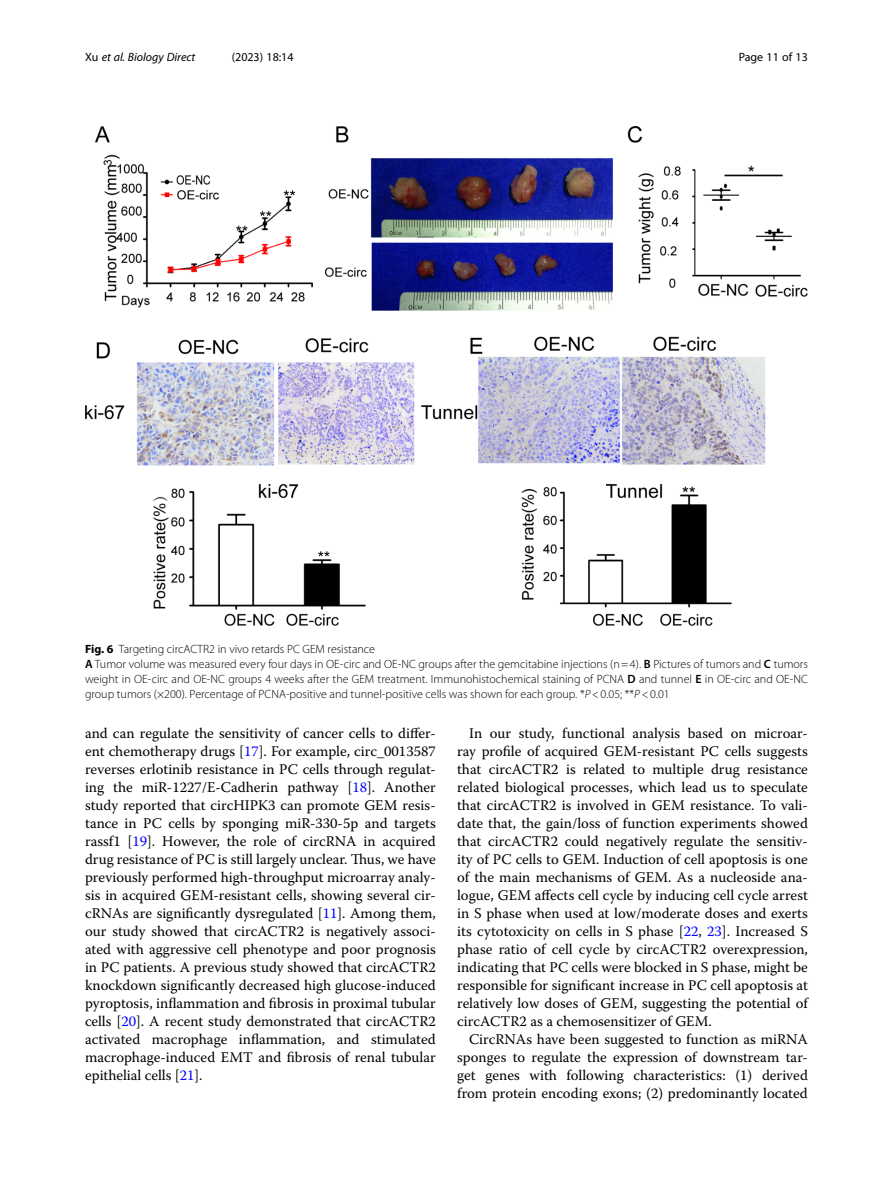
<style>
.page{position:relative;width:893px;height:1191px;background:#fff}
.page>*{position:absolute;margin:0;border:0;box-sizing:border-box;transform-origin:0 0}
.Body_Text_Indent{font:14.7px/18px "Warnock Pro";color:#000;text-align:justify}
.Body_Text{font:14.7px/18px "Warnock Pro";color:#000;text-align:justify}
.Figure_Caption{font:300 12px/15px "Myriad Pro";color:#000;text-align:justify}
.t1{font:12px "Myriad Pro";color:#000}
.t2{font:italic 12px "Myriad Pro";color:#000}
.s1{font-style:normal}
.s2{font-weight:700}
.s3{font-weight:600}
.s4{font-style:italic}
.s5{color:#00f}
</style>
<div class="page">
<img style="left:85px;top:126px;width:723px;height:499px">
<p class="t2" style="left:85px;top:50px;width:112px"><span class="s1">Xu</span> et al. Biology Direct</p>
<p class="t1" style="left:232px;top:50px;width:63px">(2023) 18:14</p>
<p class="t1" style="left:739px;top:50px;width:71px">Page 11 of 13</p>
<p class="Figure_Caption" style="left:85px;top:641px;width:291px"><span class="s2">Fig. 6</span> Targeting circACTR2 in vivo retards PC GEM resistance</p>
<p class="Figure_Caption" style="left:85px;top:656px;width:724px"><span class="s3">A</span> Tumor volume was measured every four days in OE-circ and OE-NC groups after the gemcitabine injections (n=4). <span class="s3">B</span> Pictures of tumors and <span class="s3">C</span> tumors weight in OE-circ and OE-NC groups 4 weeks after the GEM treatment. Immunohistochemical staining of PCNA <span class="s3">D</span> and tunnel <span class="s3">E</span> in OE-circ and OE-NC group tumors (×200). Percentage of PCNA-positive and tunnel-positive cells was shown for each group. *<span class="s4">P&lt;</span>0.05; **<span class="s4">P&lt;</span>0.01</p>
<p class="Body_Text" style="left:85px;top:724px;width:352px">and can regulate the sensitivity of cancer cells to differ&shy;ent chemotherapy drugs [<span class="s5">17</span>]. For example, circ_0013587 reverses erlotinib resistance in PC cells through regulat&shy;ing the miR-1227/E-Cadherin pathway [<span class="s5">18</span>]. Another study reported that circHIPK3 can promote GEM resis&shy;tance in PC cells by sponging miR-330-5p and targets rassf1 [<span class="s5">19</span>]. However, the role of circRNA in acquired drug resistance of PC is still largely unclear. Thus, we have previously performed high-throughput microarray analy&shy;sis in acquired GEM-resistant cells, showing several cir&shy;cRNAs are significantly dysregulated [<span class="s5">11</span>]. Among them, our study showed that circACTR2 is negatively associ&shy;ated with aggressive cell phenotype and poor prognosis in PC patients. A previous study showed that circACTR2 knockdown significantly decreased high glucose-induced pyroptosis, inflammation and fibrosis in proximal tubular cells [<span class="s5">20</span>]. A recent study demonstrated that circACTR2 activated macrophage inflammation, and stimulated macrophage-induced EMT and fibrosis of renal tubular epithelial cells [<span class="s5">21</span>].</p>
<p class="Body_Text_Indent" style="left:457px;top:724px;width:352px;text-indent:12px">In our study, functional analysis based on microar&shy;ray profile of acquired GEM-resistant PC cells suggests that circACTR2 is related to multiple drug resistance related biological processes, which lead us to speculate that circACTR2 is involved in GEM resistance. To vali&shy;date that, the gain/loss of function experiments showed that circACTR2 could negatively regulate the sensitiv&shy;ity of PC cells to GEM. Induction of cell apoptosis is one of the main mechanisms of GEM. As a nucleoside ana&shy;logue, GEM affects cell cycle by inducing cell cycle arrest in S phase when used at low/moderate doses and exerts its cytotoxicity on cells in S phase [<span class="s5">22</span>, <span class="s5">23</span>]. Increased S phase ratio of cell cycle by circACTR2 overexpression, indicating that PC cells were blocked in S phase, might be responsible for significant increase in PC cell apoptosis at relatively low doses of GEM, suggesting the potential of circACTR2 as a chemosensitizer of GEM.</p>
<p class="Body_Text_Indent" style="left:457px;top:1030px;width:352px;text-indent:12px">CircRNAs have been suggested to function as miRNA sponges to regulate the expression of downstream tar&shy;get genes with following characteristics: (1) derived from protein encoding exons; (2) predominantly located</p>
</div>
